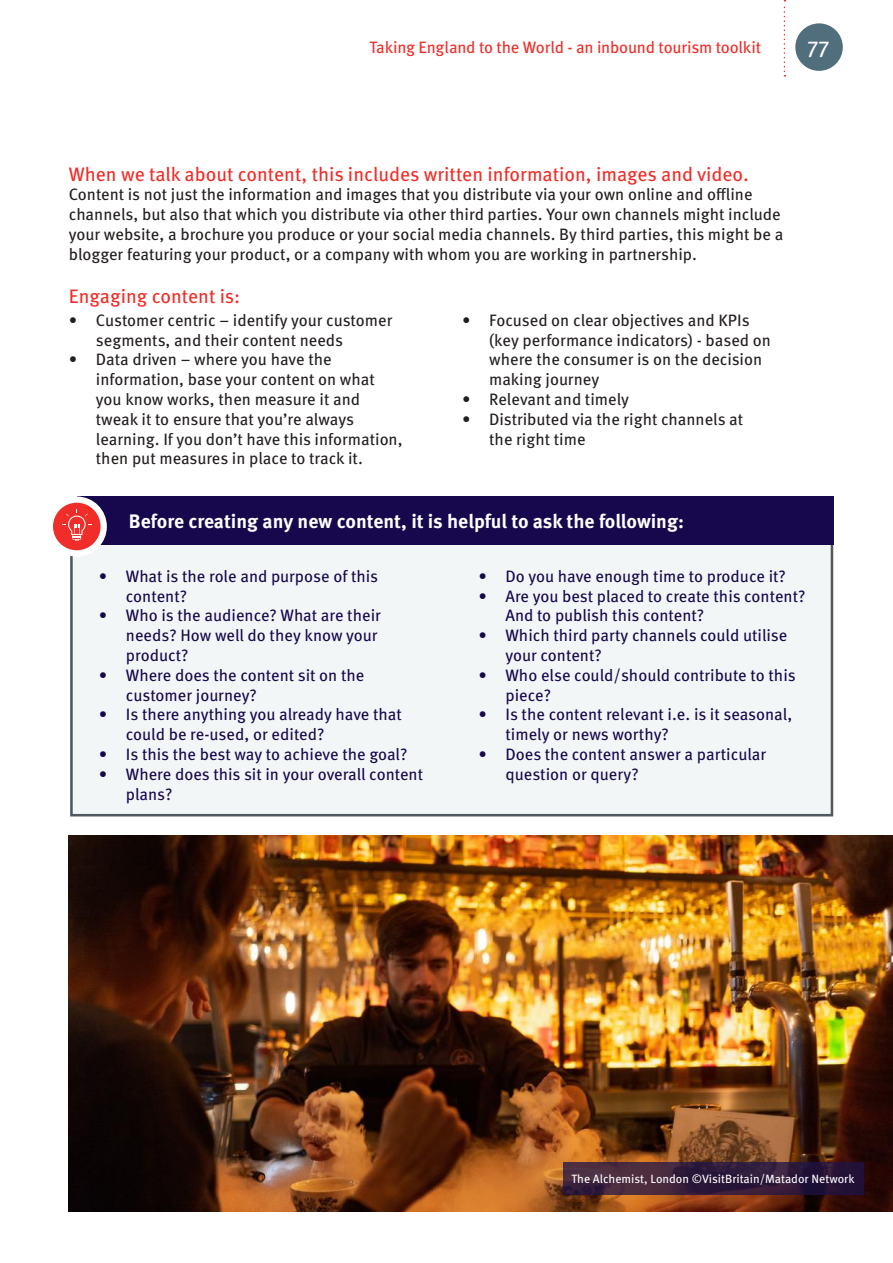
<style>
.page{position:relative;width:893px;height:1263px;background:#fff}
.page>*{position:absolute;margin:0;border:0;box-sizing:border-box;transform-origin:0 0}
.t1{font:22.5px "Meta Pro";color:#fff}
.t2{font:19.5px "Meta Pro";color:#f02d28}
.t3{font:700 19.5px "Meta Pro";color:#fff}
.t4{font:16.5px/19.8px "Meta Pro";color:#241f1f}
.t5{font:16.5px/19.8px "Meta Pro";color:#17084d}
.t6{font:16.5px "Meta Pro";letter-spacing:-.015em;color:#f02d28}
.t7{font:12px "Meta Pro";color:#fff}
</style>
<div class="page">
<div style="left:70px;top:539px;width:763px;height:277px;background:#f3f6f7;border:3px solid #50595f"></div>
<div style="left:77px;top:496px;width:756px;height:49px;background:#17084d"></div>
<div style="left:47px;top:496px;width:60px;height:61px;background:#fff;border-radius:50%"></div>
<div style="left:53px;top:503px;width:48px;height:47px;background:#f02d28;border-radius:50%"></div>
<svg style="left:62px;top:509px;width:30px;height:32px"></svg>
<img style="left:69px;top:836px;width:824px;height:375px">
<svg style="left:784px;top:0;width:1px;height:77px"></svg>
<div style="left:795px;top:23px;width:48px;height:48px;background:#516e7c;border-radius:50%"></div>
<svg style="left:564px;top:1162px;width:300px;height:33px;background:#351e3b"></svg>
<p class="t6" style="left:369px;top:34px;width:393px">Taking England to the World - an inbound tourism toolkit</p>
<h1 class="t1" style="left:808px;top:28px;width:23px">77</h1>
<p class="t2" style="left:69px;top:159px;width:681px">When we talk about content, this includes written information, images and video.</p>
<p class="t4" style="left:69px;top:184px;width:716px">Content is not just the information and images that you distribute via your own online and offline channels, but also that which you distribute via other third parties. Your own channels might include your website, a brochure you produce or your social media channels. By third parties, this might be a blogger featuring your product, or a company with whom you are working in partnership.</p>
<p class="t2" style="left:69px;top:281px;width:173px">Engaging content is:</p>
<p class="t4" style="left:96px;top:309px;width:298px;text-indent:-27px">• Customer centric – identify your customer segments, and their content needs</p>
<p class="t4" style="left:96px;top:349px;width:308px;text-indent:-27px">• Data driven – where you have the information, base your content on what you know works, then measure it and tweak it to ensure that you’re always learning. If you don’t have this information, then put measures in place to track it.</p>
<p class="t4" style="left:489px;top:309px;width:283px;text-indent:-27px">• Focused on clear objectives and KPIs (key performance indicators) - based on where the consumer is on the decision making journey</p>
<p class="t4" style="left:462px;top:388px;width:168px">• Relevant and timely</p>
<p class="t4" style="left:489px;top:408px;width:256px;text-indent:-27px">• Distributed via the right channels at the right time</p>
<p class="t3" style="left:129px;top:506px;width:557px">Before creating any new content, it is helpful to ask the following:</p>
<p class="t5" style="left:126px;top:565px;width:254px;text-indent:-27px">• What is the role and purpose of this content?</p>
<p class="t5" style="left:126px;top:605px;width:257px;text-indent:-27px">• Who is the audience? What are their needs? How well do they know your product?</p>
<p class="t5" style="left:126px;top:664px;width:240px;text-indent:-27px">• Where does the content sit on the customer journey?</p>
<p class="t5" style="left:126px;top:704px;width:277px;text-indent:-27px">• Is there anything you already have that could be re-used, or edited?</p>
<p class="t5" style="left:99px;top:743px;width:310px">• Is this the best way to achieve the goal?</p>
<p class="t5" style="left:126px;top:763px;width:299px;text-indent:-27px">• Where does this sit in your overall content plans?</p>
<p class="t5" style="left:478px;top:565px;width:309px">• Do you have enough time to produce it?</p>
<p class="t5" style="left:505px;top:585px;width:301px;text-indent:-27px">• Are you best placed to create this content?<br>And to publish this content?</p>
<p class="t5" style="left:505px;top:624px;width:283px;text-indent:-27px">• Which third party channels could utilise your content?</p>
<p class="t5" style="left:505px;top:664px;width:292px;text-indent:-27px">• Who else could/should contribute to this piece?</p>
<p class="t5" style="left:505px;top:704px;width:288px;text-indent:-27px">• Is the content relevant i.e. is it seasonal, timely or news worthy?</p>
<p class="t5" style="left:505px;top:743px;width:262px;text-indent:-27px">• Does the content answer a particular question or query?</p>
<p class="t7" style="left:571px;top:1169px;width:285px">The Alchemist, London ©VisitBritain/Matador Network</p>
</div>
